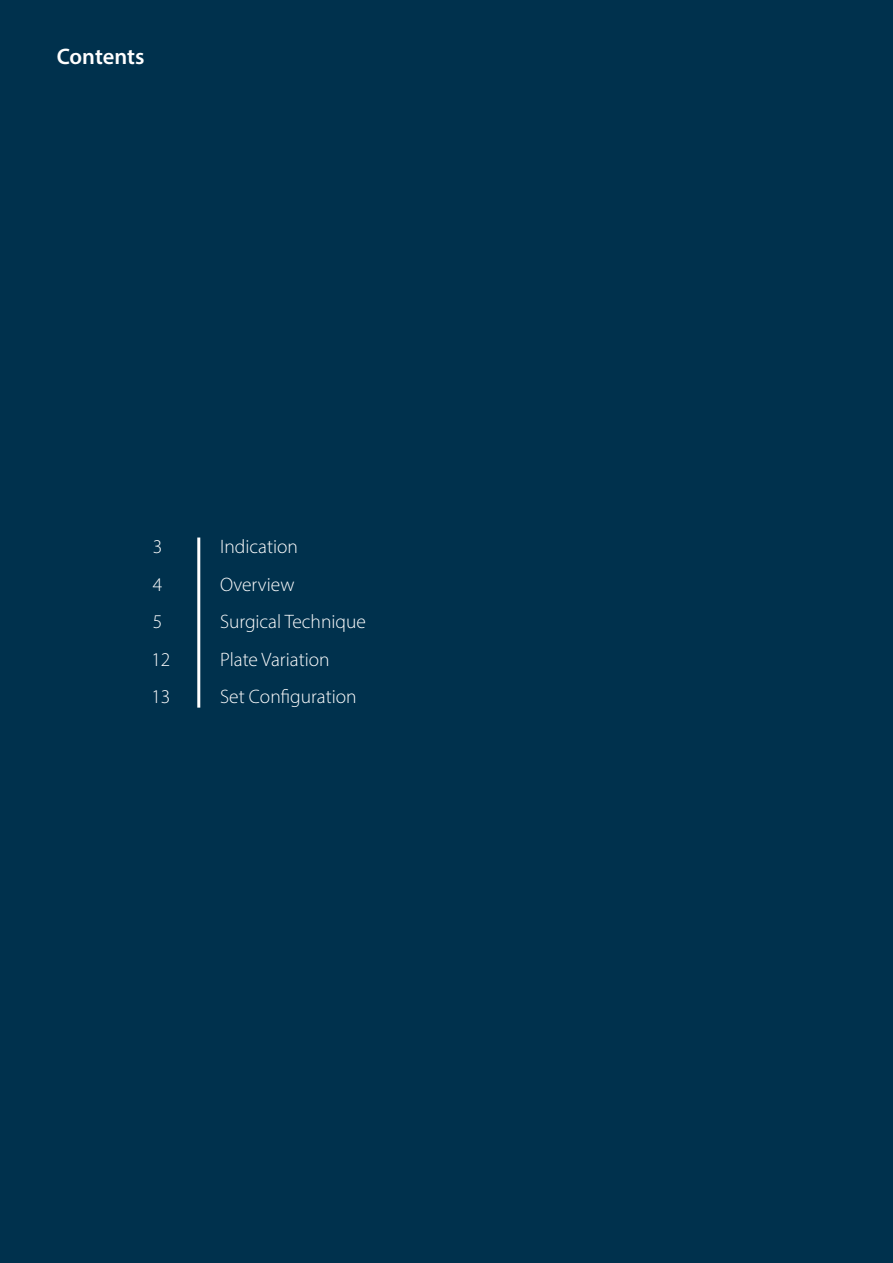
<style>
.page{position:relative;width:893px;height:1263px;background:#00314d}
.page>*{position:absolute;margin:0;border:0;box-sizing:border-box;transform-origin:0 0}
.t1{font:600 22.5px "Myriad Hebrew";letter-spacing:-.005em;color:#fff}
.t2{font:300 19.5px/37.5px "Myriad Pro";color:#fff}
.t3{font:300 19.5px/37.5px "Myriad Hebrew";color:#fff}
</style>
<div class="page">
<hr style="left:197px;top:537px;width:3px;height:171px;background:#fff">
<p class="t1" style="left:57px;top:44px;width:89px">Contents</p>
<p class="t3" style="left:151px;top:529px;width:20px">3<br>4<br>5<br>12<br>13</p>
<p class="t2" style="left:220px;top:528px;width:147px">Indication<br>Overview<br>Surgical Technique<br>Plate Variation<br>Set Configuration</p>
</div>
